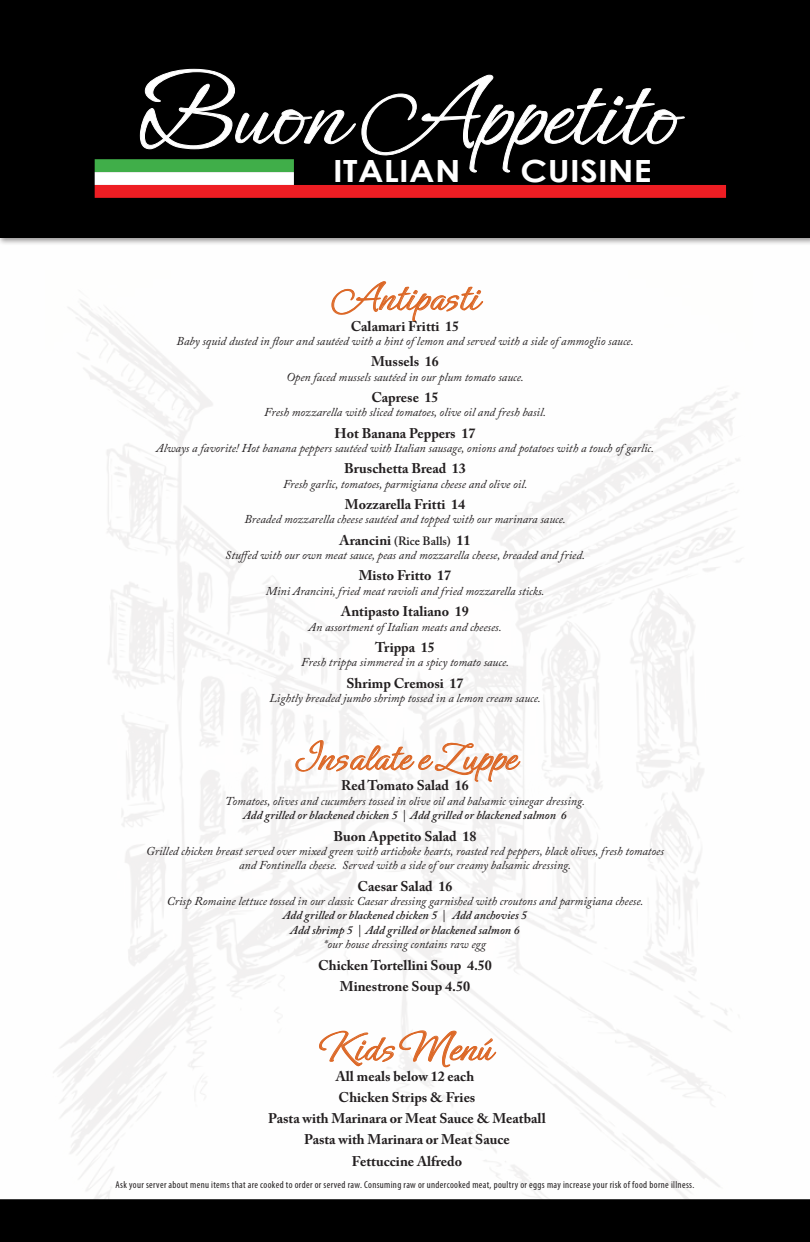
<style>
.page{position:relative;width:810px;height:1242px;background:#fff}
.page>*{position:absolute;margin:0;border:0;box-sizing:border-box;transform-origin:0 0}
.t1{font:107.4px "Ephesis";color:#fff}
.t2{font:44px "Ephesis";color:#dc6827}
.t3{font:700 30.6px "Century Gothic";letter-spacing:.01em;color:#fff;scale:1.12 1}
.t4{font:700 14px/21.2px "Adobe Caslon Pro";color:#231f20;text-align:center}
.t5{font:italic 12px/21.3px "Adobe Caslon Pro";color:#231f20;text-align:center}
.t6{font:italic 600 12px/14.4px "Adobe Caslon Pro";color:#231f20;text-align:center}
.t7{font:condensed 10px "Myriad Pro";letter-spacing:.035em;color:#231f20}
.s1{font-weight:700;font-style:normal;font-size:14px}
.s2{font-weight:600;font-style:normal}
</style>
<div class="page">
<svg style="left:331px;top:281px;width:152px;height:41px"></svg>
<svg style="left:295px;top:740px;width:226px;height:42px"></svg>
<svg style="left:319px;top:1030px;width:177px;height:37px"></svg>
<div style="left:0;top:1199px;width:810px;height:43px;background:#000"></div>
<div style="left:0;top:0;width:810px;height:246px;background:#231f20;opacity:.47"></div>
<div style="left:0;top:1px;width:810px;height:236px;background:#000"></div>
<div style="left:0;top:0;width:810px;height:238px;border:2px solid #000"></div>
<svg style="left:140px;top:69px;width:545px;height:104px"></svg>
<div style="left:95px;top:159px;width:199px;height:13px;background:#40ae49"></div>
<div style="left:95px;top:172px;width:199px;height:13px;background:#fff"></div>
<div style="left:95px;top:185px;width:631px;height:13px;background:#ee1d23"></div>
<h1 class="t1" style="left:135px;top:47px;width:541px">Buon Appetito</h1>
<h3 class="t3" style="left:333px;top:147px;width:115px">ITALIAN</h3>
<h3 class="t3" style="left:521px;top:147px;width:119px">CUISINE</h3>
<h2 class="t2" style="left:332px;top:270px;width:148px">Antipasti</h2>
<p class="t4" style="left:351px;top:315px;width:110px">Calamari Fritti 15</p>
<p class="t5" style="left:177px;top:330px;width:459px">Baby squid dusted in flour and sautéed with a hint of lemon and served with a side of ammoglio sauce.</p>
<p class="t4" style="left:371px;top:351px;width:69px">Mussels 16</p>
<p class="t5" style="left:286px;top:366px;width:239px">Open faced mussels sautéed in our plum tomato sauce.</p>
<p class="t4" style="left:371px;top:387px;width:69px">Caprese 15</p>
<p class="t5" style="left:264px;top:402px;width:283px">Fresh mozzarella with sliced tomatoes, olive oil and fresh basil.</p>
<p class="t4" style="left:335px;top:422px;width:142px">Hot Banana Peppers 17</p>
<p class="t5" style="left:156px;top:437px;width:500px">Always a favorite! Hot banana peppers sautéed with Italian sausage, onions and potatoes with a touch of garlic.</p>
<p class="t4" style="left:344px;top:458px;width:123px">Bruschetta Bread 13</p>
<p class="t5" style="left:283px;top:473px;width:246px">Fresh garlic, tomatoes, parmigiana cheese and olive oil.</p>
<p class="t4" style="left:345px;top:494px;width:122px">Mozzarella Fritti 14</p>
<p class="t5" style="left:244px;top:509px;width:323px">Breaded mozzarella cheese sautéed and topped with our marinara sauce.<br><span class="s1">Arancini</span> <span class="s2">(Rice Balls)</span> <span class="s1">11</span></p>
<p class="t5" style="left:225px;top:544px;width:361px">Stuffed with our own meat sauce, peas and mozzarella cheese, breaded and fried.</p>
<p class="t4" style="left:359px;top:565px;width:94px">Misto Fritto 17</p>
<p class="t5" style="left:266px;top:580px;width:280px">Mini Arancini, fried meat ravioli and fried mozzarella sticks.</p>
<p class="t4" style="left:341px;top:601px;width:129px">Antipasto Italiano 19</p>
<p class="t5" style="left:309px;top:616px;width:195px">An assortment of Italian meats and cheeses.</p>
<p class="t4" style="left:375px;top:636px;width:61px">Trippa 15</p>
<p class="t5" style="left:301px;top:651px;width:210px">Fresh trippa simmered in a spicy tomato sauce.</p>
<p class="t4" style="left:346px;top:672px;width:119px">Shrimp Cremosi 17</p>
<p class="t5" style="left:269px;top:687px;width:273px">Lightly breaded jumbo shrimp tossed in a lemon cream sauce.</p>
<h2 class="t2" style="left:294px;top:730px;width:223px">Insalate e Zuppe</h2>
<p class="t4" style="left:341px;top:775px;width:129px">Red Tomato Salad 16</p>
<p class="t5" style="left:225px;top:790px;width:361px">Tomatoes, olives and cucumbers tossed in olive oil and balsamic vinegar dressing.</p>
<p class="t6" style="left:243px;top:808px;width:325px">Add grilled or blackened chicken 5 | Add grilled or blackened salmon 6</p>
<p class="t4" style="left:334px;top:825px;width:144px">Buon Appetito Salad 18</p>
<p class="t5" style="left:146px;top:844px;width:519px;line-height:14.4px">Grilled chicken breast served over mixed green with artichoke hearts, roasted red peppers, black olives, fresh tomatoes and Fontinella cheese. Served with a side of our creamy balsamic dressing.</p>
<p class="t4" style="left:358px;top:875px;width:96px">Caesar Salad 16</p>
<p class="t5" style="left:167px;top:890px;width:478px">Crisp Romaine lettuce tossed in our classic Caesar dressing garnished with croutons and parmigiana cheese.</p>
<p class="t6" style="left:283px;top:908px;width:246px">Add grilled or blackened chicken 5 | Add anchovies 5<br>Add shrimp 5 | Add grilled or blackened salmon 6</p>
<p class="t5" style="left:324px;top:933px;width:164px">*our house dressing contains raw egg</p>
<p class="t4" style="left:318px;top:954px;width:175px">Chicken Tortellini Soup 4.50<br>Minestrone Soup 4.50</p>
<h2 class="t2" style="left:318px;top:1021px;width:175px">Kids Menú</h2>
<p class="t4" style="left:268px;top:1066px;width:279px">All meals below 12 each<br>Chicken Strips &amp; Fries<br>Pasta with Marinara or Meat Sauce &amp; Meatball<br>Pasta with Marinara or Meat Sauce<br>Fettuccine Alfredo</p>
<p class="t7" style="left:115px;top:1179px;width:581px">Ask your server about menu items that are cooked to order or served raw. Consuming raw or undercooked meat, poultry or eggs may increase your risk of food borne illness.</p>
</div>
